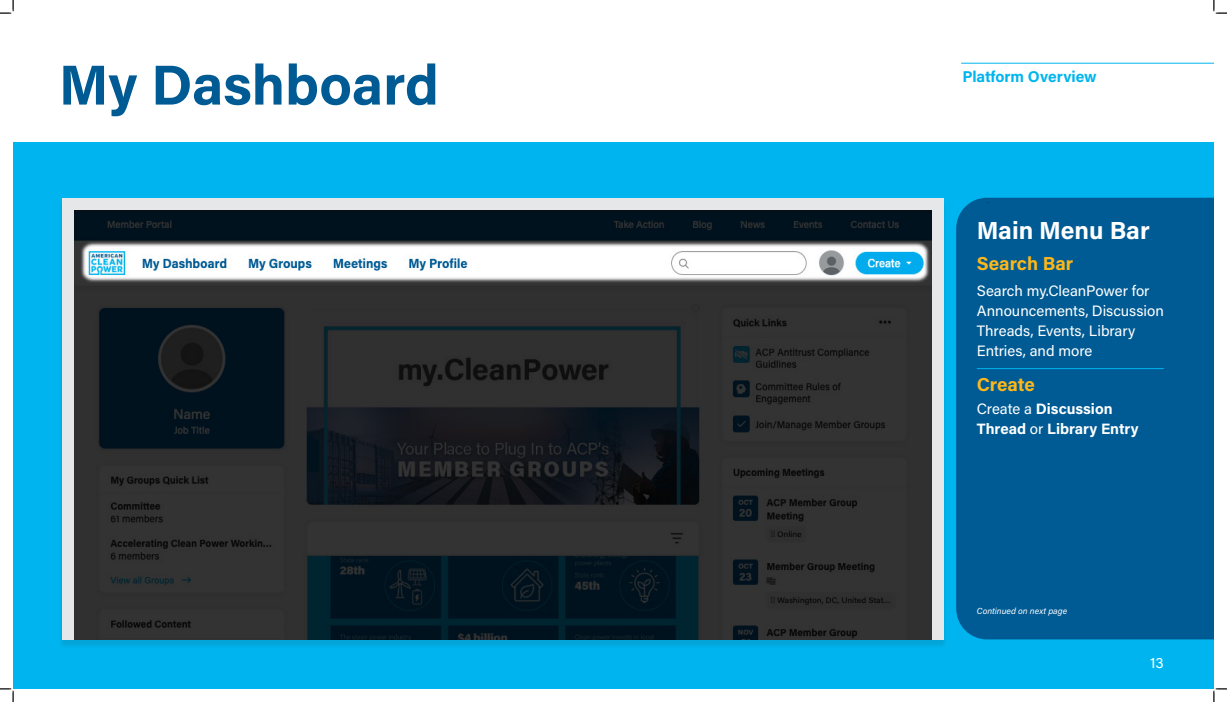
<style>
.page{position:relative;width:1227px;height:702px;background:#fff}
.page>*{position:absolute;margin:0;border:0;box-sizing:border-box;transform-origin:0 0}
.t1{font:700 56.25px "Acumin Pro";letter-spacing:-.005em;color:#005b94}
.t2{font:700 24.62px "Acumin Pro";color:#fff}
.t3{font:700 18.75px "Acumin Pro";color:#fdb71a}
.t4{font:700 15.62px "Acumin Pro";letter-spacing:-.005em;color:#00b5ef}
.t5{font:15px/20px "Acumin Pro";color:#fff}
.t6{font:700 15px/20px "Acumin Pro";color:#fff}
.t7{font:italic 8.75px "Acumin Pro";color:#fff}
.t8{font:7.38px "Minion Pro";color:#231f20}
.s1{font-weight:400}
</style>
<div class="page">
<div style="left:13px;top:13px;width:1200px;height:675px;background:#00b5ef"></div>
<div style="left:13px;top:13px;width:1200px;height:128px;background:#fff"></div>
<div style="left:59px;top:200px;width:888px;height:448px;background:#231f20;opacity:.11"></div>
<div style="left:62px;top:198px;width:881px;height:441px;background:#e6e7e9"></div>
<div style="left:956px;top:198px;width:257px;height:441px;background:#005b94"></div>
<img style="left:75px;top:211px;width:856px;height:428px">
<hr style="left:976px;top:368px;width:187px;height:1px;background:#00b5ef">
<hr style="left:961px;top:63px;width:252px;height:1px;background:#00b5ef">
<svg style="left:0;top:0;width:14px;height:14px"></svg>
<svg style="left:0;top:688px;width:14px;height:13px"></svg>
<svg style="left:1213px;top:0;width:13px;height:14px"></svg>
<svg style="left:1213px;top:688px;width:13px;height:13px"></svg>
<p class="t1" style="left:59px;top:45px;width:381px">My Dashboard</p>
<p class="t4" style="left:962px;top:66px;width:136px">Platform Overview</p>
<p class="t8" style="left:986px;top:196px;width:5px">..</p>
<p class="t2" style="left:976px;top:213px;width:174px">Main Menu Bar</p>
<p class="t3" style="left:976px;top:250px;width:98px">Search Bar</p>
<p class="t5" style="left:976px;top:280px;width:188px">Search my.CleanPower for<br>Announcements, Discussion<br>Threads, Events, Library<br>Entries, and more</p>
<p class="t3" style="left:976px;top:370px;width:60px">Create</p>
<p class="t6" style="left:976px;top:397px;width:163px"><span class="s1">Create a</span> Discussion<br>Thread <span class="s1">or</span> Library Entry</p>
<p class="t7" style="left:976px;top:604px;width:92px">Continued on next page</p>
<p class="t5" style="left:1150px;top:651px;width:15px">13</p>
</div>
